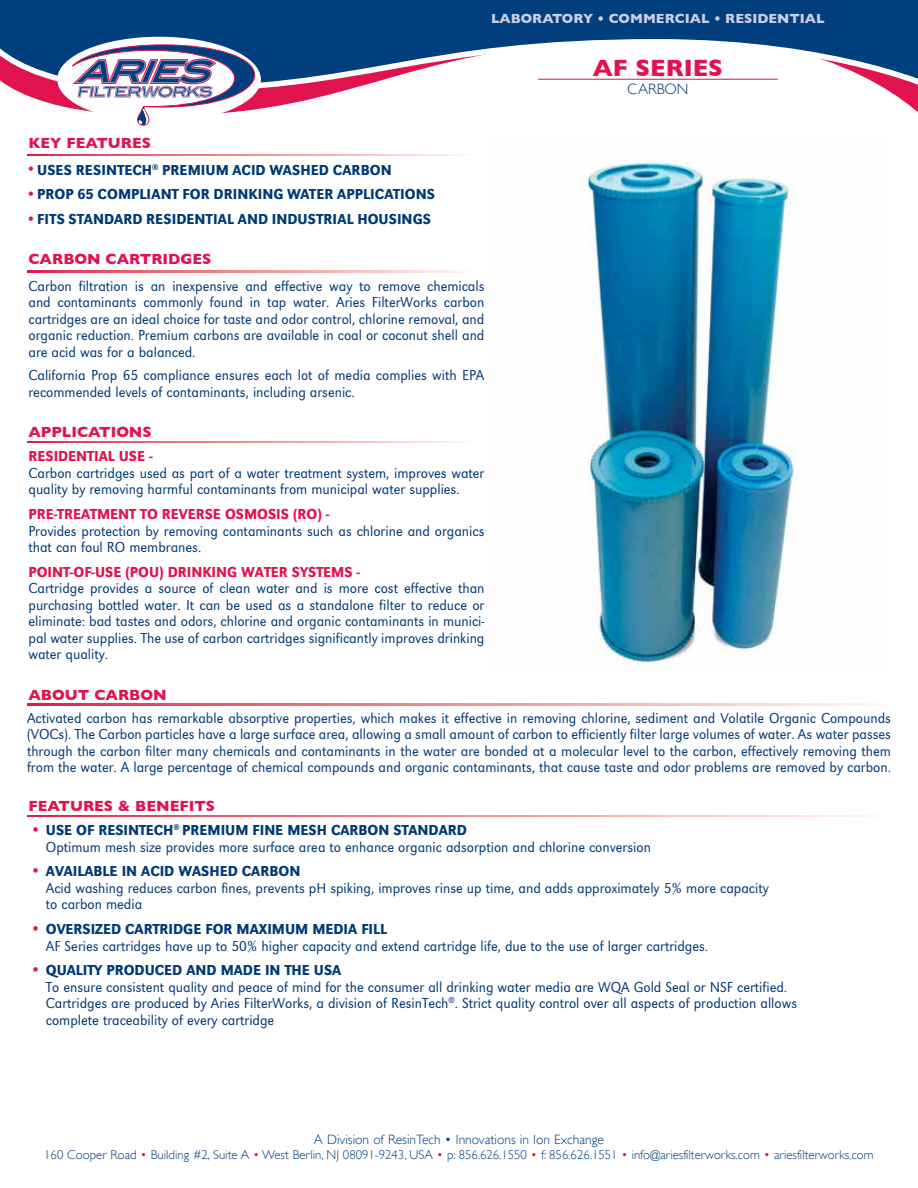
<style>
.page{position:relative;width:918px;height:1188px;background:#fff}
.page>*{position:absolute;margin:0;border:0;box-sizing:border-box;transform-origin:0 0}
.t1{font:700 24px "Gill Sans";color:#e1134f}
.t2{font:300 15px/16.5px "URW Grotesk Nar";color:#003976}
.t3{font:500 15px "URW Grotesk Nar";letter-spacing:.005em;color:#003976}
.t4{font:500 15px "URW Grotesk Nar";color:#e1134f}
.t5{font:700 15px "Gill Sans";color:#e1134f}
.t6{font:300 15px "Gill Sans";color:#003976}
.t7{font:300 13.5px "Gill Sans";color:#003e7e}
.t8{font:700 13.5px "Gill Sans";color:#c9cee2}
.t9{font:300 12.75px "Gill Sans";color:#003e7e}
.s1{font-family:"Univers LT Std";font-weight:700;font-stretch:condensed;font-size:12px;color:#e1134f}
.s2{font-size:16.5px;color:#e1134f}
.s3{font-weight:500}
.s4{color:#e1134f}
</style>
<div class="page">
<svg style="left:28px;top:96px;width:890px;height:16px"></svg>
<svg style="left:0;top:0;width:918px;height:96px"></svg>
<div style="left:57px;top:37px;width:204px;height:85px;background:#fff;border-radius:50%"></div>
<svg style="left:68px;top:44px;width:187px;height:82px"></svg>
<hr style="left:539px;top:79px;width:238px;height:1px;background:#e1134f">
<svg style="left:27px;top:815px;width:846px;height:2px;background:#ee8f96"></svg>
<svg style="left:27px;top:441px;width:437px;height:2px"></svg>
<img style="left:587px;top:151px;width:208px;height:516px">
<svg style="left:27px;top:154px;width:437px;height:2px"></svg>
<svg style="left:27px;top:270px;width:437px;height:2px"></svg>
<svg style="left:27px;top:704px;width:846px;height:2px;background:#ee8f96"></svg>
<p class="t5" style="left:29px;top:134px;width:124px">KEY FEATURES</p>
<p class="t3" style="left:28px;top:161px;width:365px"><span class="s1">•</span> USES RESINTECH<sup>®</sup> PREMIUM ACID WASHED CARBON</p>
<p class="t3" style="left:28px;top:186px;width:408px"><span class="s1">•</span> PROP 65 COMPLIANT FOR DRINKING WATER APPLICATIONS</p>
<p class="t3" style="left:28px;top:210px;width:404px"><span class="s1">•</span> FITS STANDARD RESIDENTIAL AND INDUSTRIAL HOUSINGS</p>
<p class="t5" style="left:29px;top:251px;width:184px">CARBON CARTRIDGES</p>
<p class="t8" style="left:491px;top:10px;width:335px">LABORATORY • COMMERCIAL • RESIDENTIAL</p>
<h1 class="t1" style="left:593px;top:53px;width:132px">AF SERIES</h1>
<p class="t6" style="left:627px;top:77px;width:63px">CARBON</p>
<p class="t2" style="left:28px;top:278px;width:458px;text-align:justify">Carbon filtration is an inexpensive and effective way to remove chemicals and contaminants commonly found in tap water. Aries FilterWorks carbon cartridges are an ideal choice for taste and odor control, chlorine removal, and organic reduction. Premium carbons are available in coal or coconut shell and are acid was for a balanced.</p>
<p class="t2" style="left:28px;top:367px;width:457px">California Prop 65 compliance ensures each lot of media complies with EPA recommended levels of contaminants, including arsenic.</p>
<p class="t5" style="left:29px;top:423px;width:125px">APPLICATIONS</p>
<p class="t4" style="left:29px;top:448px;width:126px">RESIDENTIAL USE -</p>
<p class="t2" style="left:28px;top:465px;width:457px">Carbon cartridges used as part of a water treatment system, improves water quality by removing harmful contaminants from municipal water supplies.</p>
<p class="t4" style="left:28px;top:505px;width:302px">PRE-TREATMENT TO REVERSE OSMOSIS (RO) -</p>
<p class="t2" style="left:28px;top:522px;width:457px">Provides protection by removing contaminants such as chlorine and organics that can foul RO membranes.</p>
<p class="t4" style="left:28px;top:563px;width:333px">POINT-OF-USE (POU) DRINKING WATER SYSTEMS -</p>
<p class="t2" style="left:28px;top:580px;width:458px;text-align:justify">Cartridge provides a source of clean water and is more cost effective than purchasing bottled water. It can be used as a standalone filter to reduce or eliminate: bad tastes and odors, chlorine and organic contaminants in munici&shy;pal water supplies. The use of carbon cartridges significantly improves drinking water quality.</p>
<p class="t5" style="left:28px;top:686px;width:140px">ABOUT CARBON</p>
<p class="t2" style="left:27px;top:709px;width:866px;text-align:justify">Activated carbon has remarkable absorptive properties, which makes it effective in removing chlorine, sediment and Volatile Organic Compounds (VOCs). The Carbon particles have a large surface area, allowing a small amount of carbon to efficiently filter large volumes of water. As water passes through the carbon filter many chemicals and contaminants in the water are bonded at a molecular level to the carbon, effectively removing them from the water. A large percentage of chemical compounds and organic contaminants, that cause taste and odor problems are removed by carbon.</p>
<p class="t5" style="left:28px;top:797px;width:188px">FEATURES &amp; BENEFITS</p>
<p class="t2" style="left:46px;top:822px;width:607px;text-indent:-16px"><span class="s2">•</span> <span class="s3">USE OF RESINTECH</span><sup>®</sup> <span class="s3">PREMIUM FINE MESH CARBON STANDARD<br></span>Optimum mesh size provides more surface area to enhance organic adsorption and chlorine conversion</p>
<p class="t2" style="left:46px;top:863px;width:724px;text-indent:-16px"><span class="s2">•</span> <span class="s3">AVAILABLE IN ACID WASHED CARBON<br></span>Acid washing reduces carbon fines, prevents pH spiking, improves rinse up time, and adds approximately 5% more capacity to carbon media</p>
<p class="t2" style="left:46px;top:921px;width:664px;text-indent:-16px"><span class="s2">•</span> <span class="s3">OVERSIZED CARTRIDGE FOR MAXIMUM MEDIA FILL<br></span>AF Series cartridges have up to 50% higher capacity and extend cartridge life, due to the use of larger cartridges.</p>
<p class="t2" style="left:46px;top:962px;width:753px;text-indent:-16px"><span class="s2">•</span> <span class="s3">QUALITY PRODUCED AND MADE IN THE USA<br></span>To ensure consistent quality and peace of mind for the consumer all drinking water media are WQA Gold Seal or NSF certified.<br>Cartridges are produced by Aries FilterWorks, a division of ResinTech<sup>®</sup>. Strict quality control over all aspects of production allows complete traceability of every cartridge</p>
<p class="t7" style="left:314px;top:1129px;width:292px">A Division of ResinTech • Innovations in Ion Exchange</p>
<p class="t9" style="left:44px;top:1145px;width:831px">160 Cooper Road <span class="s4">•</span> Building #2, Suite A <span class="s4">•</span> West Berlin, NJ 08091-9243, USA <span class="s4">•</span> p: 856.626.1550 <span class="s4">•</span> f: 856.626.1551 <span class="s4">•</span> info@ariesfilterworks.com <span class="s4">•</span> ariesfilterworks.com</p>
</div>
